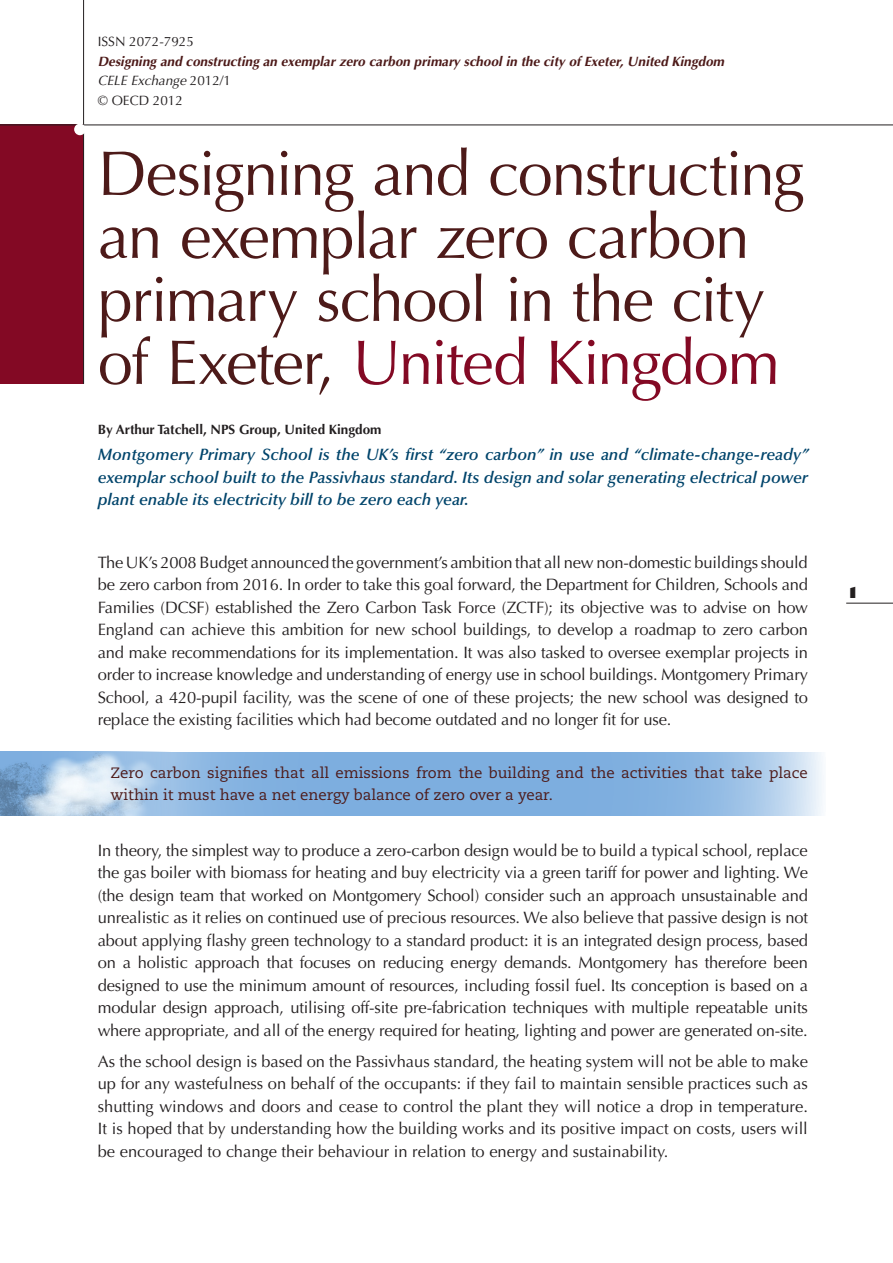
<style>
.page{position:relative;width:893px;height:1263px;background:#fff}
.page>*{position:absolute;margin:0;border:0;box-sizing:border-box;transform-origin:0 0}
._0-article_title{font:63px/63px "Optima";letter-spacing:-.025em;color:#4d1a19}
._3-Bodytext{font:16.5px/22.5px "Optima";letter-spacing:-.01em;color:#231f20;text-align:justify}
._0-Introduction{font:italic 600 16.5px/22.5px "Optima";color:#00446b;text-align:justify}
._3-Bodytext-2{font:15px/22.5px "Caecilia";color:#4d1a19}
.t1{font:800 15px "Gill Sans";color:#231f20}
.t2{font:italic 700 13.5px "Optima";color:#4d1a19}
._3-Names_of_authors{font:700 13.5px "Optima";color:#231f20}
.t3{font:13.5px "Optima";color:#231f20}
.t4{font:italic 13.5px "Optima";color:#231f20}
.s1{font-style:normal}
.s2{color:#830924}
</style>
<div class="page">
<hr style="left:846px;top:603px;width:47px;height:1px;background:#231f20">
<div style="left:0;top:125px;width:84px;height:259px;background:#830924"></div>
<hr style="left:0;top:125px;width:893px;height:1px;background:#231f20">
<hr style="left:83px;top:0;width:1px;height:384px;background:#231f20">
<div style="left:74px;top:124px;width:12px;height:11px;background:#fff;border-radius:50%"></div>
<svg style="left:170px;top:752px;width:652px;height:64px;background:#8ab6e2"></svg>
<img style="left:0;top:752px;width:170px;height:64px">
<p class="t3" style="left:98px;top:34px;width:98px">ISSN 2072-7925</p>
<p class="t2" style="left:98px;top:53px;width:628px">Designing and constructing an exemplar zero carbon primary school in the city of Exeter, United Kingdom</p>
<p class="t4" style="left:98px;top:73px;width:135px">CELE Exchange <span class="s1">2012/1</span></p>
<p class="t3" style="left:98px;top:92px;width:87px">© OECD 2012</p>
<p class="_0-article_title" style="left:98px;top:143px;width:708px">Designing and constructing an exemplar zero carbon primary school in the city of Exeter, <span class="s2">United Kingdom</span></p>
<p class="_3-Names_of_authors" style="left:98px;top:421px;width:285px">By Arthur Tatchell, NPS Group, United Kingdom</p>
<p class="_0-Introduction" style="left:98px;top:444px;width:712px">Montgomery Primary School is the UK’s first “zero carbon” in use and “climate-change-ready” exemplar school built to the Passivhaus standard. Its design and solar generating electrical power plant enable its electricity bill to be zero each year.</p>
<p class="_3-Bodytext" style="left:98px;top:551px;width:712px">The UK’s 2008 Budget announced the government’s ambition that all new non-domestic buildings should be zero carbon from 2016. In order to take this goal forward, the Department for Children, Schools and Families (DCSF) established the Zero Carbon Task Force (ZCTF); its objective was to advise on how England can achieve this ambition for new school buildings, to develop a roadmap to zero carbon and make recommendations for its implementation. It was also tasked to oversee exemplar projects in order to increase knowledge and understanding of energy use in school buildings. Montgomery Primary School, a 420-pupil facility, was the scene of one of these projects; the new school was designed to replace the existing facilities which had become outdated and no longer fit for use.</p>
<p class="_3-Bodytext-2" style="left:111px;top:762px;width:699px">Zero carbon signifies that all emissions from the building and the activities that take place within it must have a net energy balance of zero over a year.</p>
<p class="_3-Bodytext" style="left:98px;top:839px;width:712px">In theory, the simplest way to produce a zero-carbon design would be to build a typical school, replace the gas boiler with biomass for heating and buy electricity via a green tariff for power and lighting. We (the design team that worked on Montgomery School) consider such an approach unsustainable and unrealistic as it relies on continued use of precious resources. We also believe that passive design is not about applying flashy green technology to a standard product: it is an integrated design process, based on a holistic approach that focuses on reducing energy demands. Montgomery has therefore been designed to use the minimum amount of resources, including fossil fuel. Its conception is based on a modular design approach, utilising off-site pre-fabrication techniques with multiple repeatable units where appropriate, and all of the energy required for heating, lighting and power are generated on-site.</p>
<p class="_3-Bodytext" style="left:98px;top:1050px;width:712px">As the school design is based on the Passivhaus standard, the heating system will not be able to make up for any wastefulness on behalf of the occupants: if they fail to maintain sensible practices such as shutting windows and doors and cease to control the plant they will notice a drop in temperature.<br>It is hoped that by understanding how the building works and its positive impact on costs, users will be encouraged to change their behaviour in relation to energy and sustainability.</p>
<p class="t1" style="left:846px;top:583px;width:14px">1</p>
</div>
